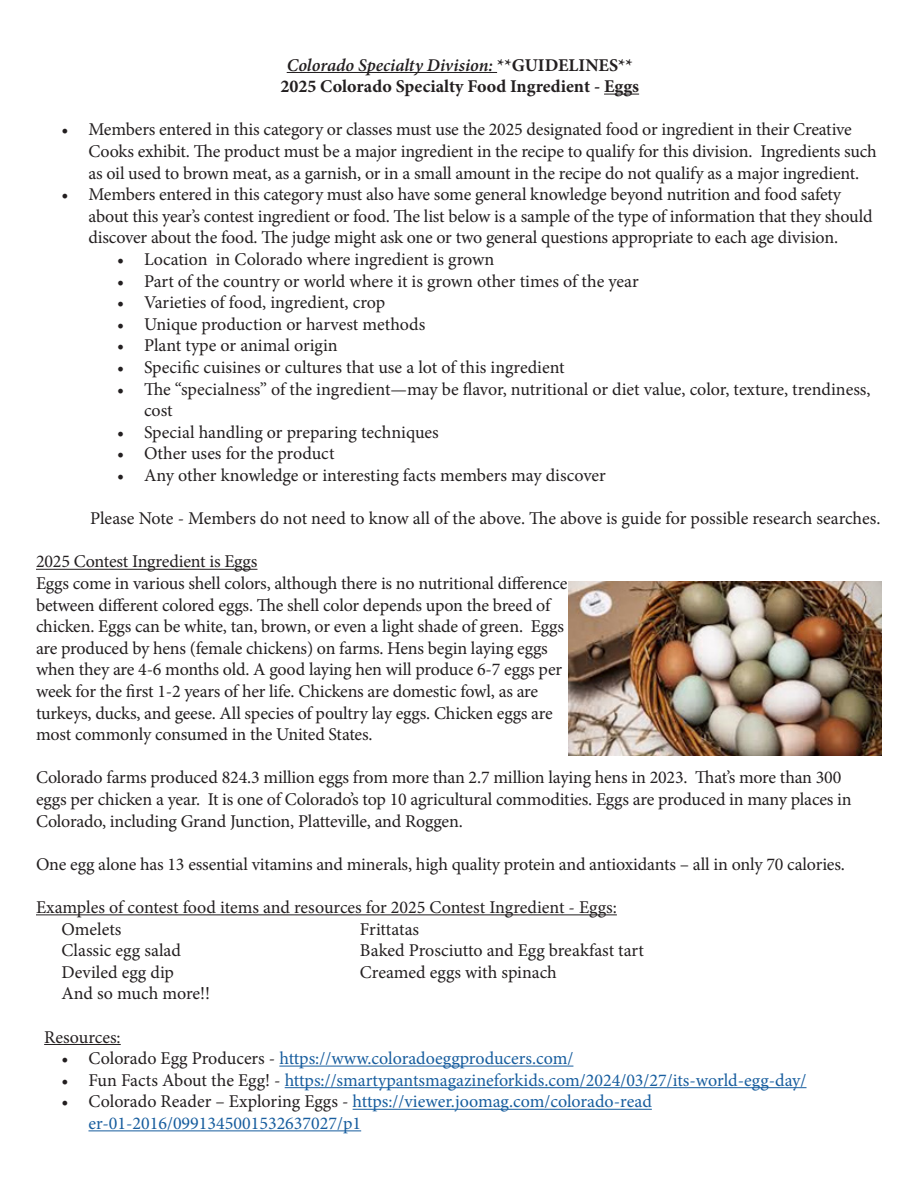
<style>
.page{position:relative;width:918px;height:1188px;background:#fff}
.page>*{position:absolute;margin:0;border:0;box-sizing:border-box;transform-origin:0 0}
.t1{font:18px/21.6px "Minion Pro";letter-spacing:-.01em;color:#231f20}
.t2{font:18px/21.6px "Minion Pro";color:#175d9e}
.t3{font:italic 600 18px "Minion Pro";color:#231f20}
.t4{font:700 18px "Minion Pro";color:#231f20}
.s1{font-weight:700;font-style:normal}
.s2{color:#231f20}
</style>
<div class="page">
<hr style="left:287px;top:72px;width:210px;height:1px;background:#231f20">
<hr style="left:604px;top:94px;width:35px;height:1px;background:#231f20">
<hr style="left:36px;top:569px;width:221px;height:1px;background:#231f20">
<hr style="left:36px;top:914px;width:581px;height:1px;background:#231f20">
<hr style="left:44px;top:1044px;width:77px;height:1px;background:#231f20">
<hr style="left:279px;top:1066px;width:294px;height:1px;background:#175d9e">
<hr style="left:285px;top:1087px;width:522px;height:1px;background:#175d9e">
<hr style="left:353px;top:1109px;width:299px;height:1px;background:#175d9e">
<hr style="left:88px;top:1130px;width:273px;height:1px;background:#175d9e">
<img style="left:569px;top:581px;width:313px;height:175px">
<p class="t3" style="left:287px;top:52px;width:348px">Colorado Specialty Division: <span class="s1">**GUIDELINES**</span></p>
<p class="t4" style="left:280px;top:74px;width:360px">2025 Colorado Specialty Food Ingredient - Eggs</p>
<p class="t1" style="left:88px;top:119px;width:790px;text-indent:-27px">• Members entered in this category or classes must use the 2025 designated food or ingredient in their Creative<br>Cooks exhibit. The product must be a major ingredient in the recipe to qualify for this division. Ingredients such as oil used to brown meat, as a garnish, or in a small amount in the recipe do not qualify as a major ingredient.</p>
<p class="t1" style="left:88px;top:184px;width:786px;text-indent:-27px">• Members entered in this category must also have some general knowledge beyond nutrition and food safety about this year’s contest ingredient or food. The list below is a sample of the type of information that they should discover about the food. The judge might ask one or two general questions appropriate to each age division.</p>
<p class="t1" style="left:117px;top:249px;width:379px">• Location in Colorado where ingredient is grown</p>
<p class="t1" style="left:117px;top:270px;width:523px">• Part of the country or world where it is grown other times of the year</p>
<p class="t1" style="left:117px;top:292px;width:270px">• Varieties of food, ingredient, crop</p>
<p class="t1" style="left:117px;top:313px;width:310px">• Unique production or harvest methods</p>
<p class="t1" style="left:117px;top:335px;width:222px">• Plant type or animal origin</p>
<p class="t1" style="left:117px;top:357px;width:449px">• Specific cuisines or cultures that use a lot of this ingredient</p>
<p class="t1" style="left:144px;top:378px;width:728px;text-indent:-27px">• The “specialness” of the ingredient—may be flavor, nutritional or diet value, color, texture, trendiness, cost</p>
<p class="t1" style="left:117px;top:421px;width:323px">• Special handling or preparing techniques</p>
<p class="t1" style="left:117px;top:443px;width:219px">• Other uses for the product</p>
<p class="t1" style="left:117px;top:465px;width:490px">• Any other knowledge or interesting facts members may discover</p>
<p class="t1" style="left:90px;top:508px;width:792px">Please Note - Members do not need to know all of the above. The above is guide for possible research searches.</p>
<p class="t1" style="left:36px;top:551px;width:223px">2025 Contest Ingredient is Eggs</p>
<p class="t1" style="left:36px;top:573px;width:533px">Eggs come in various shell colors, although there is no nutritional difference between different colored eggs. The shell color depends upon the breed of chicken. Eggs can be white, tan, brown, or even a light shade of green. Eggs are produced by hens (female chickens) on farms. Hens begin laying eggs when they are 4-6 months old. A good laying hen will produce 6-7 eggs per week for the first 1-2 years of her life. Chickens are domestic fowl, as are turkeys, ducks, and geese. All species of poultry lay eggs. Chicken eggs are most commonly consumed in the United States.</p>
<p class="t1" style="left:36px;top:767px;width:817px">Colorado farms produced 824.3 million eggs from more than 2.7 million laying hens in 2023. That’s more than 300 eggs per chicken a year. It is one of Colorado’s top 10 agricultural commodities. Eggs are produced in many places in<br>Colorado, including Grand Junction, Platteville, and Roggen.</p>
<p class="t1" style="left:36px;top:853px;width:810px">One egg alone has 13 essential vitamins and minerals, high quality protein and antioxidants – all in only 70 calories.</p>
<p class="t1" style="left:36px;top:897px;width:582px">Examples of contest food items and resources for 2025 Contest Ingredient - Eggs:</p>
<p class="t1" style="left:62px;top:918px;width:61px">Omelets</p>
<p class="t1" style="left:360px;top:918px;width:61px">Frittatas</p>
<p class="t1" style="left:62px;top:940px;width:121px">Classic egg salad</p>
<p class="t1" style="left:360px;top:940px;width:285px">Baked Prosciutto and Egg breakfast tart</p>
<p class="t1" style="left:62px;top:961px;width:114px">Deviled egg dip</p>
<p class="t1" style="left:360px;top:961px;width:198px">Creamed eggs with spinach</p>
<p class="t1" style="left:62px;top:983px;width:150px">And so much more!!</p>
<p class="t1" style="left:44px;top:1026px;width:78px">Resources:</p>
<p class="t2" style="left:62px;top:1048px;width:513px"><span class="s2">• Colorado Egg Producers -</span> https://www.coloradoeggproducers.com/</p>
<p class="t2" style="left:62px;top:1069px;width:747px"><span class="s2">• Fun Facts About the Egg! -</span> https://smartypantsmagazineforkids.com/2024/03/27/its-world-egg-day/</p>
<p class="t2" style="left:88px;top:1091px;width:565px;text-indent:-27px"><span class="s2">• Colorado Reader – Exploring Eggs -</span> https://viewer.joomag.com/colorado-read er-01-2016/0991345001532637027/p1</p>
</div>
